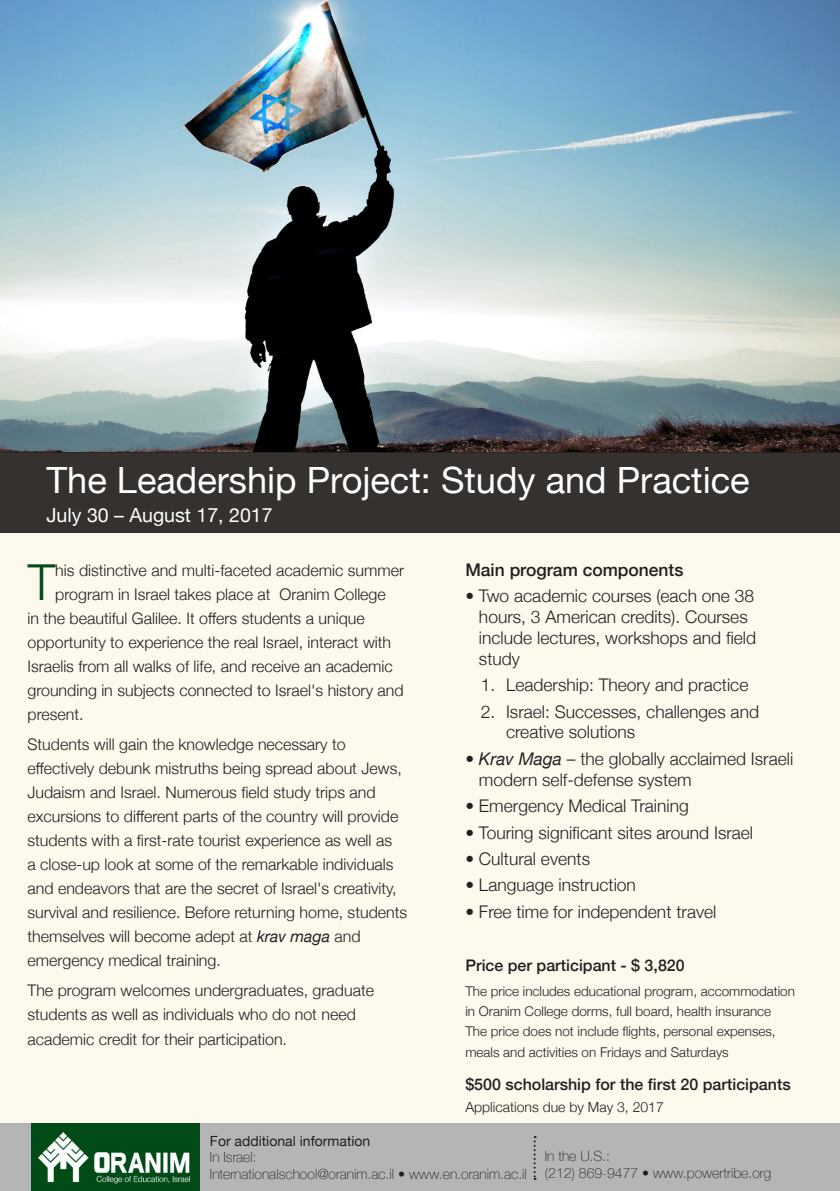
<style>
.page{position:relative;width:840px;height:1191px;background:#fff}
.page>*{position:absolute;margin:0;border:0;box-sizing:border-box;transform-origin:0 0}
.t1{font:300 49.6px "Helvetica Neue";color:#004b17}
.t2{font:36.2px "Helvetica Neue";color:#fff}
.t3{font:19.6px "Helvetica Neue";color:#fff}
.t4{font:300 17.4px/21px "Helvetica Neue";color:#231f20}
.t5{font:500 17.4px "Helvetica Neue";color:#231f20}
.t6{font:300 16px/24px "Helvetica Neue";color:#231f20}
.t7{font:500 16px "Helvetica Neue";color:#231f20}
.t8{font:100 14px "Helvetica Neue";color:#231f20}
.t9{font:300 14px "Helvetica Neue";color:#231f20}
.t10{font:14px "Helvetica Neue";color:#231f20}
.t11{font:300 13.4px/20px "Helvetica Neue";color:#231f20}
.s1{font-weight:400;font-style:italic}
</style>
<div class="page">
<img style="left:0;top:0;width:839px;height:452px">
<div style="left:0;top:533px;width:839px;height:590px;background:#fdf9ed"></div>
<div style="left:0;top:1123px;width:839px;height:68px;background:#b3b5b7"></div>
<div style="left:31px;top:1123px;width:169px;height:68px;background:#004b17"></div>
<img style="left:38px;top:1132px;width:152px;height:52px">
<div style="left:0;top:452px;width:839px;height:81px;background:#35312f"></div>
<svg style="left:533px;top:1136px;width:2px;height:43px"></svg>
<p class="t2" style="left:46px;top:453px;width:704px">The Leadership Project: Study and Practice</p>
<p class="t3" style="left:46px;top:500px;width:227px">July 30 – August 17, 2017</p>
<p class="t6" style="left:55px;top:557px;width:350px">his distinctive and multi-faceted academic summer</p>
<p class="t5" style="left:465px;top:555px;width:219px">Main program components</p>
<p class="t4" style="left:478px;top:584px;width:278px;text-indent:-14px">• Two academic courses (each one 38 hours 3, American credits .) Courses include lectures, workshops and field study</p>
<p class="t4" style="left:506px;top:673px;width:244px">Leadership: Theory and practice</p>
<p class="t1" style="left:28px;top:542px;width:29px">T</p>
<p class="t6" style="left:279px;top:581px;width:108px">Oranim College</p>
<p class="t6" style="left:27px;top:581px;width:377px;text-indent:28px">program in Israel takes place at<br>in the beautiful Galilee It. offers students a unique opportunity to experience the real Israel, interact with Israelis from all walks of life, and receive an academic grounding in subjects connected to Israel s' history and present.</p>
<p class="t6" style="left:27px;top:731px;width:381px">Students will gain the knowledge necessary to effectively debunk mistruths being spread about Jews, Judaism and Israel. Numerous field study trips and excursions to different parts of the country will provide students with a first-rate tourist experience as well as<br>a close-up look at some of the remarkable individuals and endeavors that are the secret of Israel s' creativity, survival and resilience. Before returning home, students themselves will become adept at <span class="s1">krav maga</span> and emergency medical training.</p>
<p class="t6" style="left:27px;top:977px;width:348px;line-height:24.6px">The program welcomes undergraduates, graduate students as well as individuals who do not need academic credit for their participation.</p>
<p class="t4" style="left:480px;top:673px;width:16px">1.</p>
<p class="t4" style="left:506px;top:699px;width:254px">Israel: Successes, challenges and</p>
<p class="t4" style="left:480px;top:699px;width:16px">2.</p>
<p class="t4" style="left:506px;top:720px;width:131px">creative solutions</p>
<p class="t4" style="left:478px;top:747px;width:315px;text-indent:-14px"><span class="s1">• Krav Maga</span> – the globally acclaimed Israeli modern self-defense system</p>
<p class="t4" style="left:465px;top:794px;width:225px">• Emergency Medical Training</p>
<p class="t4" style="left:465px;top:820px;width:289px">• Touring significant sites around Israel</p>
<p class="t4" style="left:465px;top:847px;width:126px">• Cultural events</p>
<p class="t4" style="left:465px;top:873px;width:172px">• Language instruction</p>
<p class="t4" style="left:465px;top:899px;width:252px">• Free time for independent travel</p>
<p class="t7" style="left:465px;top:952px;width:221px">Price per participant $- 3,820</p>
<p class="t11" style="left:465px;top:980px;width:331px">The price includes educational program, accommodation in Oranim College dorms, full board, health insurance</p>
<p class="t11" style="left:465px;top:1019px;width:311px;line-height:21px">The price does not include flights, personal expenses, meals and activities on Fridays and Saturdays</p>
<p class="t7" style="left:465px;top:1071px;width:326px">$500 scholarship for the first 20 participants</p>
<p class="t9" style="left:465px;top:1095px;width:200px">Applications due by May 3, 2017</p>
<p class="t10" style="left:210px;top:1130px;width:162px">For additional information</p>
<p class="t8" style="left:210px;top:1146px;width:48px">In Israel:</p>
<p class="t8" style="left:210px;top:1163px;width:318px">Internationalschool@oranim.ac i l. • www.en.oranim.ac i l.</p>
<p class="t8" style="left:544px;top:1145px;width:67px">In the U S. .:</p>
<p class="t8" style="left:544px;top:1162px;width:228px">(212) 869-9477 • www.powertribe.org</p>
</div>
